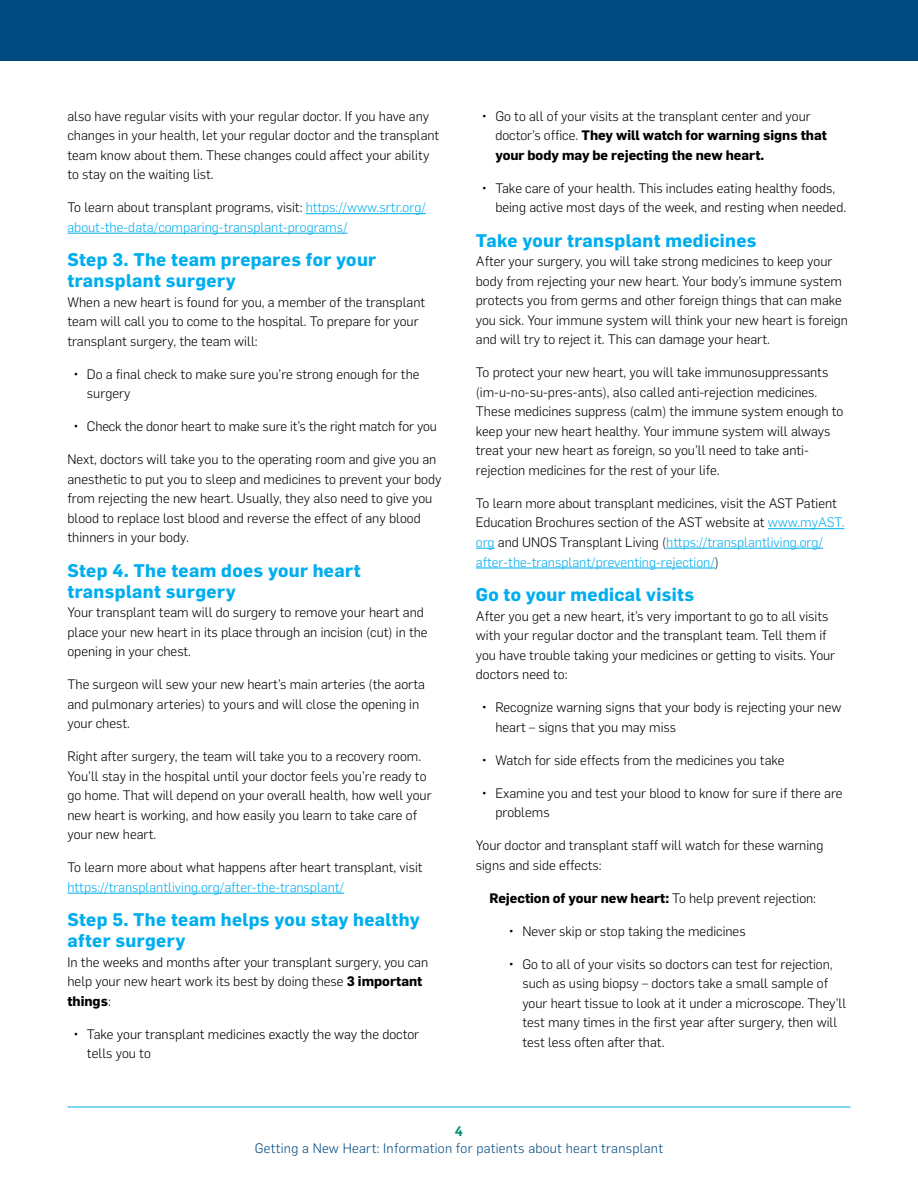
<style>
.page{position:relative;width:918px;height:1188px;background:#fff}
.page>*{position:absolute;margin:0;border:0;box-sizing:border-box;transform-origin:0 0}
.t1{font:700 18px/21px "Flama";letter-spacing:.02em;color:#00aeef}
.t2{font:300 13.5px/19.5px "Flama";color:#000}
.t3{font:700 13.5px/19.5px "Flama";color:#000}
.t4{font:300 13.5px/19.5px "Flama";color:#00aeef}
.t5{font:300 13.5px "Flama";letter-spacing:.02em;color:#004a80}
.t6{font:600 13.5px "Flama";color:#00906d}
.s1{color:#000}
.s2{font-weight:700}
.s3{font-weight:300}
.s4{color:#00aeef}
</style>
<div class="page">
<hr style="left:68px;top:1107px;width:782px;height:1px;background:#00aeef">
<div style="left:0;top:0;width:918px;height:60px;background:#004a80"></div>
<hr style="left:306px;top:213px;width:120px;height:1px;background:#00aeef">
<hr style="left:68px;top:233px;width:280px;height:1px;background:#00aeef">
<hr style="left:68px;top:893px;width:276px;height:1px;background:#00aeef">
<hr style="left:768px;top:528px;width:77px;height:1px;background:#00aeef">
<svg style="left:476px;top:548px;width:19px;height:1px"></svg>
<hr style="left:666px;top:548px;width:157px;height:1px;background:#00aeef">
<hr style="left:476px;top:568px;width:239px;height:1px;background:#00aeef">
<p class="t2" style="left:68px;top:106px;width:373px">also have regular visits with your regular doctor. If you have any changes in your health, let your regular doctor and the transplant team know about them. These changes could affect your ability to stay on the waiting list.</p>
<p class="t4" style="left:68px;top:197px;width:360px"><span class="s1">To learn about transplant programs, visit:</span> https://www.srtr.org/ about-the-data/comparing-transplant-programs/</p>
<h1 class="t1" style="left:68px;top:248px;width:310px">Step 3. The team prepares for your transplant surgery</h1>
<p class="t2" style="left:68px;top:292px;width:359px">When a new heart is found for you, a member of the transplant team will call you to come to the hospital. To prepare for your transplant surgery, the team will:</p>
<p class="t2" style="left:87px;top:364px;width:334px;text-indent:-14px">• Do a final check to make sure you’re strong enough for the surgery</p>
<p class="t2" style="left:73px;top:416px;width:365px">• Check the donor heart to make sure it’s the right match for you</p>
<p class="t2" style="left:68px;top:449px;width:376px">Next, doctors will take you to the operating room and give you an anesthetic to put you to sleep and medicines to prevent your body from rejecting the new heart. Usually, they also need to give you blood to replace lost blood and reverse the effect of any blood thinners in your body.</p>
<h1 class="t1" style="left:68px;top:559px;width:295px">Step 4. The team does your heart transplant surgery</h1>
<p class="t2" style="left:68px;top:602px;width:362px">Your transplant team will do surgery to remove your heart and place your new heart in its place through an incision (cut) in the opening in your chest.</p>
<p class="t2" style="left:68px;top:674px;width:359px">The surgeon will sew your new heart’s main arteries (the aorta and pulmonary arteries) to yours and will close the opening in your chest.</p>
<p class="t2" style="left:68px;top:746px;width:366px">Right after surgery, the team will take you to a recovery room.<br>You’ll stay in the hospital until your doctor feels you’re ready to go home. That will depend on your overall health, how well your new heart is working, and how easily you learn to take care of your new heart.</p>
<p class="t2" style="left:68px;top:857px;width:357px">To learn more about what happens after heart transplant, visit</p>
<p class="t4" style="left:68px;top:876px;width:278px">https://transplantliving.org/after-the-transplant/</p>
<h1 class="t1" style="left:68px;top:908px;width:354px">Step 5. The team helps you stay healthy after surgery</h1>
<p class="t2" style="left:68px;top:952px;width:362px">In the weeks and months after your transplant surgery, you can help your new heart work its best by doing these <span class="s2">3 important things</span>:</p>
<p class="t2" style="left:87px;top:1024px;width:334px;text-indent:-14px">• Take your transplant medicines exactly the way the doctor tells you to</p>
<p class="t3" style="left:495px;top:105px;width:333px;text-indent:-14px"><span class="s3">• Go to all of your visits at the transplant center and your doctor’s office.</span> They will watch for warning signs that your body may be rejecting the new heart.</p>
<p class="t2" style="left:495px;top:178px;width:352px;text-indent:-14px">• Take care of your health. This includes eating healthy foods, being active most days of the week, and resting when needed.</p>
<h1 class="t1" style="left:476px;top:229px;width:282px">Take your transplant medicines</h1>
<p class="t2" style="left:476px;top:251px;width:374px">After your surgery, you will take strong medicines to keep your body from rejecting your new heart. Your body’s immune system protects you from germs and other foreign things that can make you sick. Your immune system will think your new heart is foreign and will try to reject it. This can damage your heart.</p>
<p class="t2" style="left:476px;top:362px;width:369px">To protect your new heart, you will take immunosuppressants (im-u-no-su-pres-ants), also called anti-rejection medicines.<br>These medicines suppress (calm) the immune system enough to keep your new heart healthy. Your immune system will always treat your new heart as foreign, so you’ll need to take anti&shy;rejection medicines for the rest of your life.</p>
<p class="t2" style="left:476px;top:492px;width:370px">To learn more about transplant medicines, visit the AST Patient Education Brochures section of the AST website at <span class="s4">www.myAST. org</span> and UNOS Transplant Living (<span class="s4">https://transplantliving.org/ after-the-transplant/preventing-rejection/</span>)</p>
<h1 class="t1" style="left:476px;top:583px;width:220px">Go to your medical visits</h1>
<p class="t2" style="left:476px;top:605px;width:361px">After you get a new heart, it’s very important to go to all visits with your regular doctor and the transplant team. Tell them if you have trouble taking your medicines or getting to visits. Your doctors need to:</p>
<p class="t2" style="left:495px;top:697px;width:348px;text-indent:-14px">• Recognize warning signs that your body is rejecting your new heart – signs that you may miss</p>
<p class="t2" style="left:482px;top:749px;width:304px">• Watch for side effects from the medicines you take</p>
<p class="t2" style="left:495px;top:782px;width:349px;text-indent:-14px">• Examine you and test your blood to know for sure if there are problems</p>
<p class="t2" style="left:476px;top:835px;width:349px">Your doctor and transplant staff will watch for these warning signs and side effects:</p>
<p class="t3" style="left:489px;top:887px;width:328px">Rejection of your new heart: <span class="s3">To help prevent rejection:</span></p>
<p class="t2" style="left:509px;top:920px;width:238px">• Never skip or stop taking the medicines</p>
<p class="t2" style="left:522px;top:953px;width:326px;text-indent:-14px">• Go to all of your visits so doctors can test for rejection, such as using biopsy – doctors take a small sample of your heart tissue to look at it under a microscope. They’ll test many times in the first year after surgery, then will test less often after that.</p>
<p class="t6" style="left:455px;top:1122px;width:10px">4</p>
<p class="t5" style="left:255px;top:1139px;width:410px">Getting a New Heart: Information for patients about heart transplant</p>
</div>
